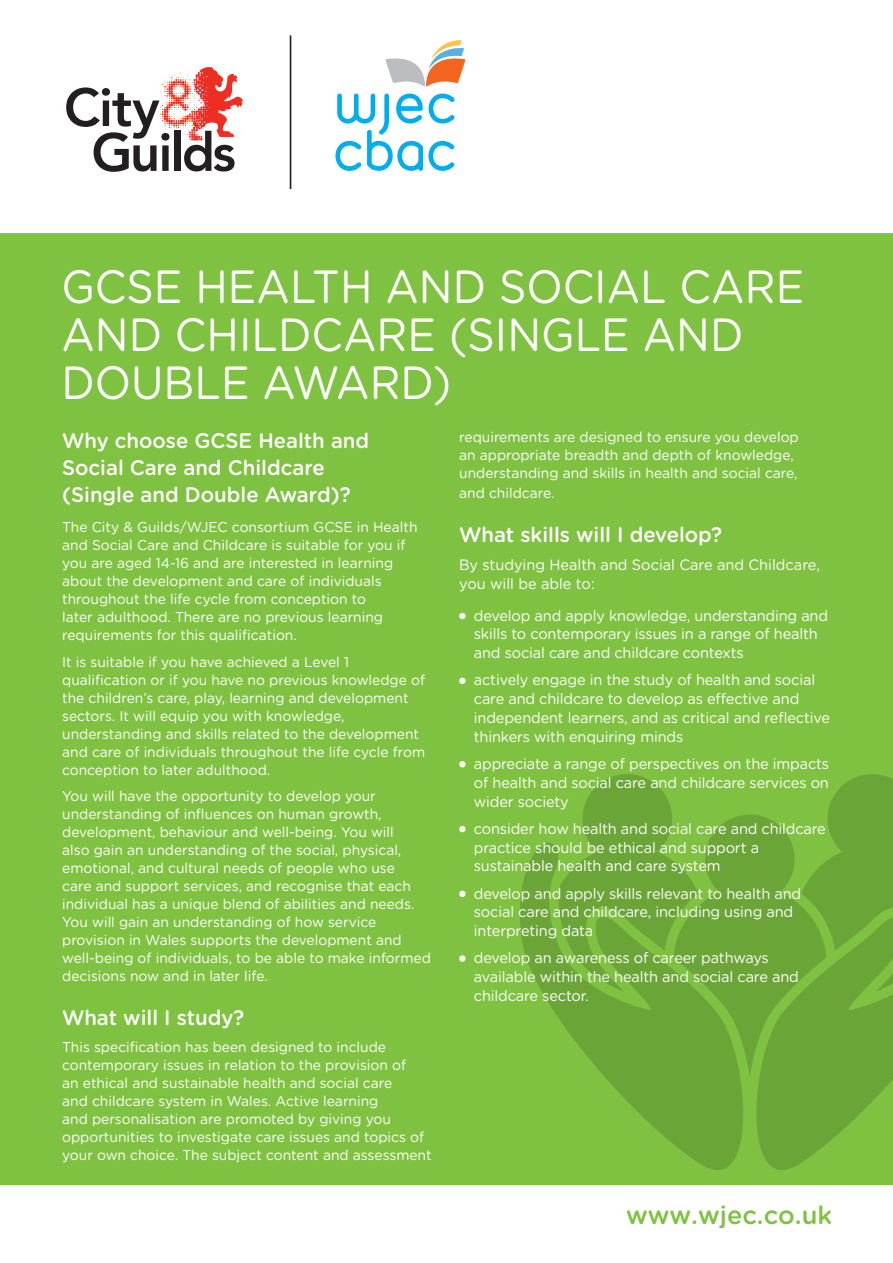
<style>
.page{position:relative;width:893px;height:1263px;background:#fff}
.page>*{position:absolute;margin:0;border:0;box-sizing:border-box;transform-origin:0 0}
.t1{font:46.5px/48px "Gotham Rounded";color:#fff;scale:.92 1}
.t2{font:500 25.35px "Gotham Rounded";color:#7fc241}
.t3{font:500 21px/27px "Gotham Rounded";color:#fff}
.t4{font:15px/18.8px "Gotham Rounded";letter-spacing:-.01em;color:#fff}
.t5{font:14.25px/18px "Gotham Rounded";color:#fff}
</style>
<div class="page">
<div style="left:0;top:233px;width:893px;height:952px;background:#7fc241"></div>
<svg style="left:558px;top:774px;width:335px;height:63px"></svg>
<svg style="left:512px;top:837px;width:228px;height:348px;fill:#6ca537"></svg>
<svg style="left:740px;top:837px;width:153px;height:348px;fill:#6ca537"></svg>
<div style="left:459px;top:613px;width:7px;height:6px;background:#fff;border-radius:50%"></div>
<div style="left:459px;top:678px;width:7px;height:6px;background:#fff;border-radius:50%"></div>
<div style="left:459px;top:761px;width:7px;height:6px;background:#fff;border-radius:50%"></div>
<div style="left:459px;top:826px;width:7px;height:6px;background:#fff;border-radius:50%"></div>
<div style="left:459px;top:891px;width:7px;height:6px;background:#fff;border-radius:50%"></div>
<div style="left:459px;top:955px;width:7px;height:7px;background:#fff;border-radius:50%"></div>
<svg style="left:385px;top:40px;width:80px;height:47px"></svg>
<svg style="left:335px;top:94px;width:120px;height:77px"></svg>
<svg style="left:66px;top:67px;width:177px;height:105px"></svg>
<hr style="left:290px;top:35px;width:1px;height:153px;background:#231f20">
<h1 class="t1" style="left:61px;top:260px;width:809px">GCSE HEALTH AND SOCIAL CARE<br>AND CHILDCARE (SINGLE AND<br>DOUBLE AWARD)</h1>
<h3 class="t3" style="left:62px;top:426px;width:309px">Why choose GCSE Health and<br>Social Care and Childcare (Single and Double Award)?</h3>
<p class="t5" style="left:62px;top:518px;width:357px">The City &amp; Guilds/WJEC consortium GCSE in Health and Social Care and Childcare is suitable for you if you are aged 14-16 and are interested in learning about the development and care of individuals throughout the life cycle from conception to<br>later adulthood. There are no previous learning requirements for this qualification.</p>
<p class="t5" style="left:62px;top:652px;width:365px">It is suitable if you have achieved a Level 1 qualification or if you have no previous knowledge of the children’s care, play, learning and development sectors. It will equip you with knowledge, understanding and skills related to the development and care of individuals throughout the life cycle from conception to later adulthood.</p>
<p class="t5" style="left:62px;top:787px;width:370px">You will have the opportunity to develop your understanding of influences on human growth, development, behaviour and well-being. You will<br>also gain an understanding of the social, physical, emotional, and cultural needs of people who use<br>care and support services, and recognise that each individual has a unique blend of abilities and needs.<br>You will gain an understanding of how service provision in Wales supports the development and well-being of individuals, to be able to make informed decisions now and in later life.</p>
<h3 class="t3" style="left:62px;top:1003px;width:184px">What will I study?</h3>
<p class="t5" style="left:62px;top:1037px;width:371px">This specification has been designed to include contemporary issues in relation to the provision of<br>an ethical and sustainable health and social care<br>and childcare system in Wales. Active learning<br>and personalisation are promoted by giving you opportunities to investigate care issues and topics of your own choice. The subject content and assessment</p>
<p class="t5" style="left:459px;top:427px;width:341px">requirements are designed to ensure you develop an appropriate breadth and depth of knowledge, understanding and skills in health and social care,</p>
<p class="t5" style="left:459px;top:483px;width:97px">and childcare.</p>
<h3 class="t3" style="left:459px;top:520px;width:264px">What skills will I develop?</h3>
<p class="t4" style="left:459px;top:554px;width:362px;line-height:19.5px">By studying Health and Social Care and Childcare, you will be able to:</p>
<p class="t4" style="left:474px;top:605px;width:356px">develop and apply knowledge, understanding and skills to contemporary issues in a range of health and social care and childcare contexts</p>
<p class="t4" style="left:474px;top:670px;width:358px">actively engage in the study of health and social care and childcare to develop as effective and independent learners, and as critical and reflective thinkers with enquiring minds</p>
<p class="t4" style="left:474px;top:754px;width:357px;text-align:justify">appreciate a range of perspectives on the impacts of health and social care and childcare services on wider society</p>
<p class="t4" style="left:474px;top:818px;width:354px">consider how health and social care and childcare practice should be ethical and support a sustainable health and care system</p>
<p class="t4" style="left:474px;top:883px;width:329px">develop and apply skills relevant to health and social care and childcare, including using and interpreting data</p>
<p class="t4" style="left:474px;top:948px;width:326px">develop an awareness of career pathways available within the health and social care and childcare sector.</p>
<h2 class="t2" style="left:626px;top:1197px;width:208px">www.wjec.co.uk</h2>
</div>
